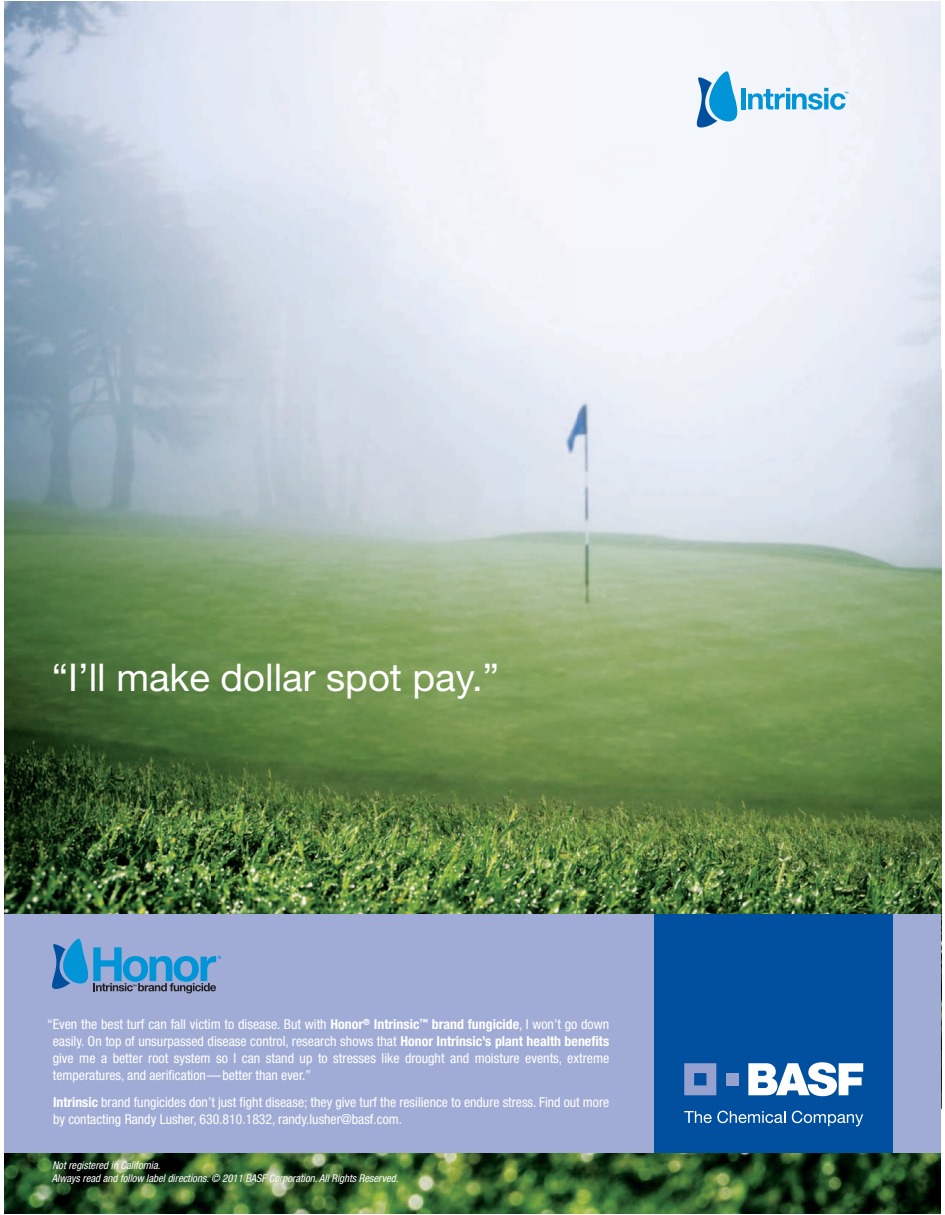
<style>
.page{position:relative;width:945px;height:1215px;background:#fff}
.page>*{position:absolute;margin:0;border:0;box-sizing:border-box;transform-origin:0 0}
.t1{font:38.25px "Helvetica Neue";color:#fff}
.t2{font:condensed 13.8px/16.8px "Helvetica Neue";color:#fff;text-align:justify}
.t3{font:italic condensed 10.65px/12.9px "Helvetica Neue";color:#fff}
.s1{font-weight:700}
</style>
<div class="page">
<img style="left:4px;top:2px;width:938px;height:1211px">
<hr style="left:741px;top:88px;width:4px;height:21px;background:#0195d7">
<svg style="left:697px;top:71px;width:43px;height:56px"></svg>
<svg style="left:748px;top:88px;width:100px;height:22px"></svg>
<div style="left:4px;top:914px;width:937px;height:239px;background:#a0acd5"></div>
<div style="left:654px;top:914px;width:239px;height:239px;background:#01509f"></div>
<svg style="left:684px;top:1111px;width:101px;height:12px"></svg>
<svg style="left:792px;top:1111px;width:71px;height:15px"></svg>
<svg style="left:748px;top:1062px;width:115px;height:34px"></svg>
<svg style="left:684px;top:1063px;width:32px;height:32px"></svg>
<div style="left:726px;top:1073px;width:13px;height:12px;background:#95a2cf"></div>
<svg style="left:52px;top:939px;width:169px;height:54px"></svg>
<h1 class="t1" style="left:52px;top:655px;width:449px">“I’ll make dollar spot pay.”</h1>
<p class="t2" style="left:53px;top:1016px;width:558px;text-indent:-6px">“Even the best turf can fall victim to disease. But with <span class="s1">Honor</span><sup>®</sup> <span class="s1">Intrinsic</span><sup>™</sup> <span class="s1">brand fungicide</span>, I won’t go down easily. On top of unsurpassed disease control, research shows that <span class="s1">Honor Intrinsic’s plant health benefits </span>give me a better root system so I can stand up to stresses like drought and moisture events, extreme temperatures, and aerification—better than ever.”</p>
<p class="t2" style="left:53px;top:1094px;width:558px"><span class="s1">Intrinsic</span> brand fungicides don’t just fight disease; they give turf the resilience to endure stress. Find out more by contacting Randy Lusher, 630.810.1832, randy.lusher@basf.com.</p>
<p class="t3" style="left:52px;top:1159px;width:348px">Not registered in California.<br>Always read and follow label directions. © 2011 BASF Corporation. All Rights Reserved.</p>
</div>
